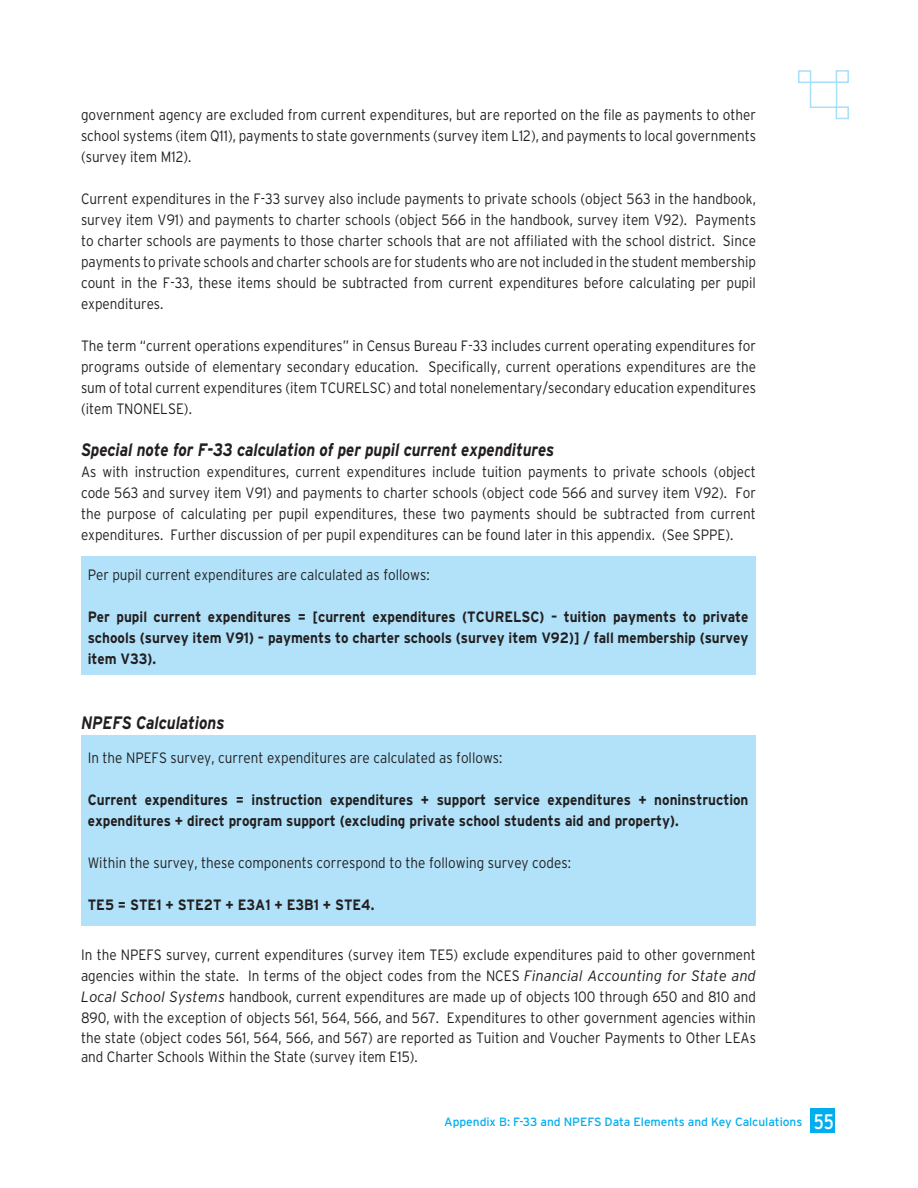
<style>
.page{position:relative;width:918px;height:1188px;background:#fff}
.page>*{position:absolute;margin:0;border:0;box-sizing:border-box;transform-origin:0 0}
.t1{font:italic 700 18px "Interstate";letter-spacing:-.005em;color:#231f20;scale:.85 1}
.t2{font:300 15px/21px "Interstate";color:#231f20;text-align:justify;scale:.9 1}
.t3{font:700 15px/21px "Interstate";color:#231f20;text-align:justify;scale:.9 1}
.t4{font:300 13.5px "Interstate";letter-spacing:-.005em;color:#00aeef}
.t5{font:12px "Interstate";letter-spacing:-.005em;color:#00aeef}
.s1{font-style:italic}
.s2{font-weight:400;font-stretch:condensed;font-size:21px;color:#fdfcfc}
</style>
<div class="page">
<div style="left:810px;top:1108px;width:24px;height:25px;background:#00aeef"></div>
<div style="left:810px;top:81px;width:27px;height:27px;border:2px solid #a8dff9"></div>
<div style="left:836px;top:70px;width:13px;height:13px;border:2px solid #a8dff9"></div>
<div style="left:798px;top:70px;width:13px;height:13px;border:2px solid #a8dff9"></div>
<div style="left:836px;top:106px;width:13px;height:13px;border:2px solid #a8dff9"></div>
<div style="left:81px;top:557px;width:674px;height:118px;background:#b1e2f9"></div>
<div style="left:81px;top:735px;width:674px;height:191px;background:#b1e2f9"></div>
<p class="t2" style="left:81px;top:104px;width:752px">government agency are excluded from current expenditures, but are reported on the file as payments to other school systems (item Q11), payments to state governments (survey item L12), and payments to local governments (survey item M12).</p>
<p class="t2" style="left:81px;top:188px;width:752px">Current expenditures in the F-33 survey also include payments to private schools (object 563 in the handbook, survey item V91) and payments to charter schools (object 566 in the handbook, survey item V92). Payments to charter schools are payments to those charter schools that are not affiliated with the school district. Since payments to private schools and charter schools are for students who are not included in the student membership count in the F-33, these items should be subtracted from current expenditures before calculating per pupil expenditures.</p>
<p class="t2" style="left:81px;top:335px;width:752px">The term “current operations expenditures” in Census Bureau F-33 includes current operating expenditures for programs outside of elementary secondary education. Specifically, current operations expenditures are the sum of total current expenditures (item TCURELSC) and total nonelementary/secondary education expenditures (item TNONELSE).</p>
<p class="t1" style="left:81px;top:440px;width:558px">Special note for F-33 calculation of per pupil current expenditures</p>
<p class="t2" style="left:81px;top:461px;width:751px">As with instruction expenditures, current expenditures include tuition payments to private schools (object code 563 and survey item V91) and payments to charter schools (object code 566 and survey item V92). For the purpose of calculating per pupil expenditures, these two payments should be subtracted from current expenditures. Further discussion of per pupil expenditures can be found later in this appendix. (See SPPE).</p>
<p class="t2" style="left:88px;top:564px;width:381px">Per pupil current expenditures are calculated as follows:</p>
<p class="t3" style="left:88px;top:606px;width:736px">Per pupil current expenditures = [current expenditures (TCURELSC) – tuition payments to private schools (survey item V91) – payments to charter schools (survey item V92)] / fall membership (survey item V33).</p>
<p class="t1" style="left:81px;top:713px;width:170px">NPEFS Calculations</p>
<p class="t2" style="left:88px;top:747px;width:462px">In the NPEFS survey, current expenditures are calculated as follows:</p>
<p class="t3" style="left:88px;top:789px;width:736px">Current expenditures = instruction expenditures + support service expenditures + noninstruction expenditures + direct program support (excluding private school students aid and property).</p>
<p class="t2" style="left:88px;top:852px;width:538px">Within the survey, these components correspond to the following survey codes:</p>
<p class="t3" style="left:88px;top:894px;width:320px">TE5 = STE1 + STE2T + E3A1 + E3B1 + STE4.</p>
<p class="t2" style="left:81px;top:944px;width:752px">In the NPEFS survey, current expenditures (survey item TE5) exclude expenditures paid to other government agencies within the state. In terms of the object codes from the NCES <span class="s1">Financial Accounting for State and Local School Systems</span> handbook, current expenditures are made up of objects 100 through 650 and 810 and 890, with the exception of objects 561, 564, 566, and 567. Expenditures to other government agencies within</p>
<p class="t2" style="left:81px;top:1027px;width:752px;line-height:19.5px">the state (object codes 561, 564, 566, and 567) are reported as Tuition and Voucher Payments to Other LEAs and Charter Schools Within the State (survey item E15).</p>
<p class="t4" style="left:666px;top:1115px;width:158px">Chapter 1: Introduction <span class="s2">55</span></p>
<p class="t5" style="left:444px;top:1115px;width:360px">Appendix B: F-33 and NPEFS Data Elements and Key Calculations</p>
</div>
